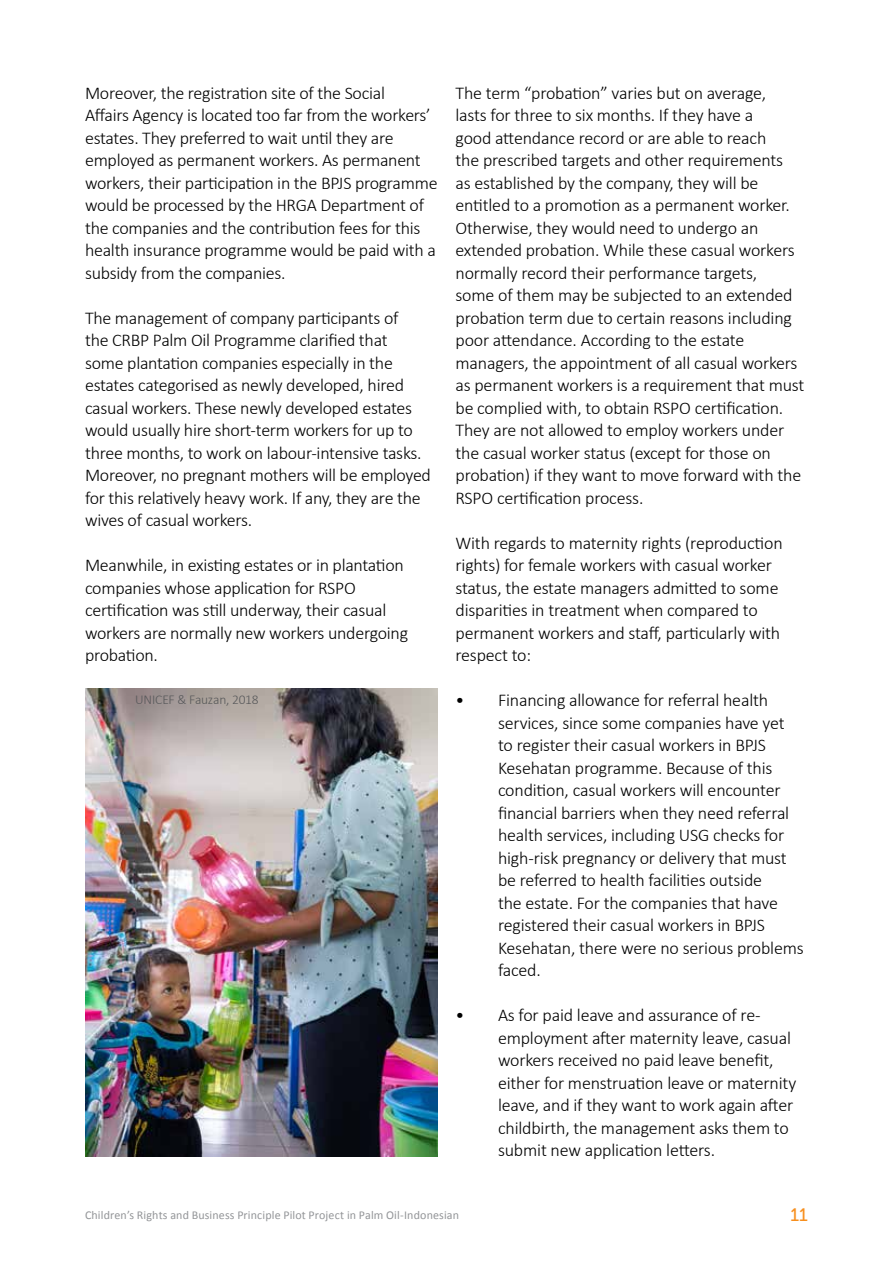
<style>
.page{position:relative;width:893px;height:1263px;background:#fff}
.page>*{position:absolute;margin:0;border:0;box-sizing:border-box;transform-origin:0 0}
.t1{font:300 18px/22.5px "Calibri";letter-spacing:-.015em;color:#000}
.t2{font:300 13.5px "Calibri";letter-spacing:-.015em;color:#58595b}
.t3{font:12px "Calibri";letter-spacing:.01em;color:#939598}
</style>
<div class="page">
<img style="left:85px;top:689px;width:352px;height:468px">
<p class="t1" style="left:85px;top:81px;width:354px">Moreover, the registration site of the Social<br>Affairs Agency is located too far from the workers’ estates. They preferred to wait until they are employed as permanent workers. As permanent workers, their participation in the BPJS programme would be processed by the HRGA Department of the companies and the contribution fees for this health insurance programme would be paid with a subsidy from the companies.</p>
<p class="t1" style="left:85px;top:306px;width:347px">The management of company participants of<br>the CRBP Palm Oil Programme clarified that<br>some plantation companies especially in the estates categorised as newly developed, hired casual workers. These newly developed estates would usually hire short-term workers for up to three months, to work on labour-intensive tasks.<br>Moreover, no pregnant mothers will be employed for this relatively heavy work. If any, they are the wives of casual workers.</p>
<p class="t1" style="left:85px;top:554px;width:325px">Meanwhile, in existing estates or in plantation companies whose application for RSPO certification was still underway, their casual workers are normally new workers undergoing probation.</p>
<p class="t2" style="left:135px;top:691px;width:125px">UNICEF &amp; Fauzan, 2018</p>
<p class="t1" style="left:455px;top:81px;width:350px">The term “probation” varies but on average,<br>lasts for three to six months. If they have a<br>good attendance record or are able to reach<br>the prescribed targets and other requirements<br>as established by the company, they will be entitled to a promotion as a permanent worker.<br>Otherwise, they would need to undergo an extended probation. While these casual workers normally record their performance targets,<br>some of them may be subjected to an extended probation term due to certain reasons including poor attendance. According to the estate managers, the appointment of all casual workers as permanent workers is a requirement that must be complied with, to obtain RSPO certification.<br>They are not allowed to employ workers under the casual worker status (except for those on probation) if they want to move forward with the RSPO certification process.</p>
<p class="t1" style="left:455px;top:531px;width:329px">With regards to maternity rights (reproduction rights) for female workers with casual worker status, the estate managers admitted to some disparities in treatment when compared to permanent workers and staff, particularly with respect to:</p>
<p class="t1" style="left:498px;top:689px;width:307px;text-indent:-43px">• Financing allowance for referral health services, since some companies have yet to register their casual workers in BPJS Kesehatan programme. Because of this condition, casual workers will encounter financial barriers when they need referral health services, including USG checks for high-risk pregnancy or delivery that must be referred to health facilities outside<br>the estate. For the companies that have registered their casual workers in BPJS Kesehatan, there were no serious problems faced.</p>
<p class="t1" style="left:498px;top:1004px;width:300px;text-indent:-43px">• As for paid leave and assurance of re&shy;employment after maternity leave, casual workers received no paid leave benefit, either for menstruation leave or maternity leave, and if they want to work again after childbirth, the management asks them to submit new application letters.</p>
<p class="t3" style="left:85px;top:1206px;width:375px">Children’s Rights and Business Principle Pilot Project in Palm Oil-Indonesian</p>
</div>
